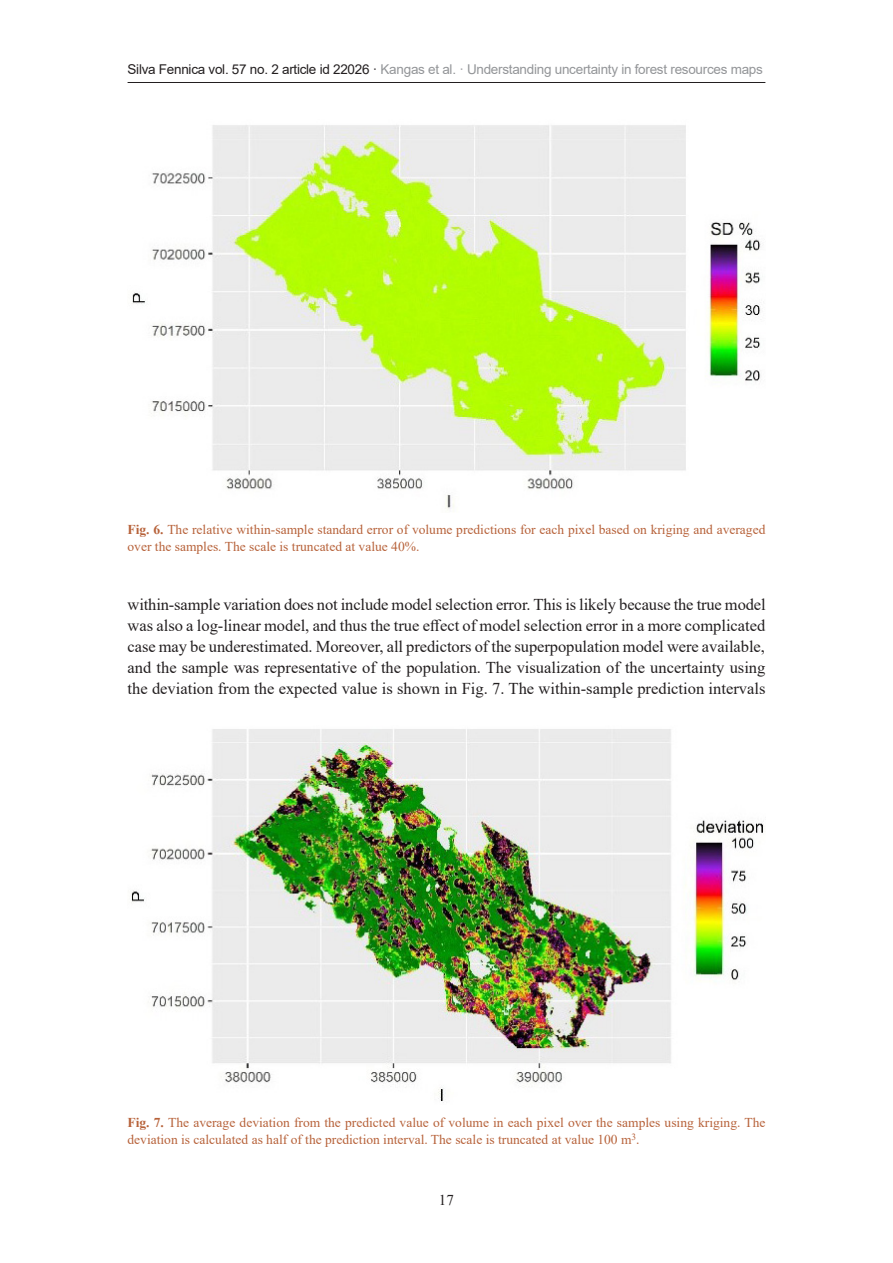
<style>
.page{position:relative;width:893px;height:1263px;background:#fff}
.page>*{position:absolute;margin:0;border:0;box-sizing:border-box;transform-origin:0 0}
.body-text{font:16.5px/21px "Times New Roman";color:#231f20;text-align:justify}
.t1{font:15px "Times New Roman";color:#231f20}
.fig-caption{font:13.5px/17.2px "Times New Roman";color:#b7623a}
.t2{font:13.5px "Arial";letter-spacing:-.02em;color:#939598}
.s1{color:#231f20}
.s2{font-weight:700}
</style>
<div class="page">
<hr style="left:128px;top:82px;width:637px;height:1px;background:#231f20">
<img style="left:132px;top:125px;width:629px;height:384px">
<img style="left:131px;top:729px;width:633px;height:374px">
<p class="t2" style="left:128px;top:60px;width:637px"><span class="s1">Silva Fennica vol. 57 no. 2 article id 22026 ·</span> Kangas et al. · Understanding uncertainty in forest resources maps</p>
<p class="fig-caption" style="left:128px;top:521px;width:639px"><span class="s2">Fig. 6.</span> The relative within-sample standard error of volume predictions for each pixel based on kriging and averaged over the samples. The scale is truncated at value 40%.</p>
<p class="body-text" style="left:128px;top:593px;width:640px">within-sample variation does not include model selection error. This is likely because the true model was also a log-linear model, and thus the true effect of model selection error in a more complicated case may be underestimated. Moreover, all predictors of the superpopulation model were available, and the sample was representative of the population. The visualization of the uncertainty using the deviation from the expected value is shown in Fig. 7. The within-sample prediction intervals</p>
<p class="fig-caption" style="left:128px;top:1113px;width:639px"><span class="s2">Fig. 7.</span> The average deviation from the predicted value of volume in each pixel over the samples using kriging. The deviation is calculated as half of the prediction interval. The scale is truncated at value 100 m<sup>3</sup>.</p>
<p class="t1" style="left:439px;top:1190px;width:16px">17</p>
</div>
